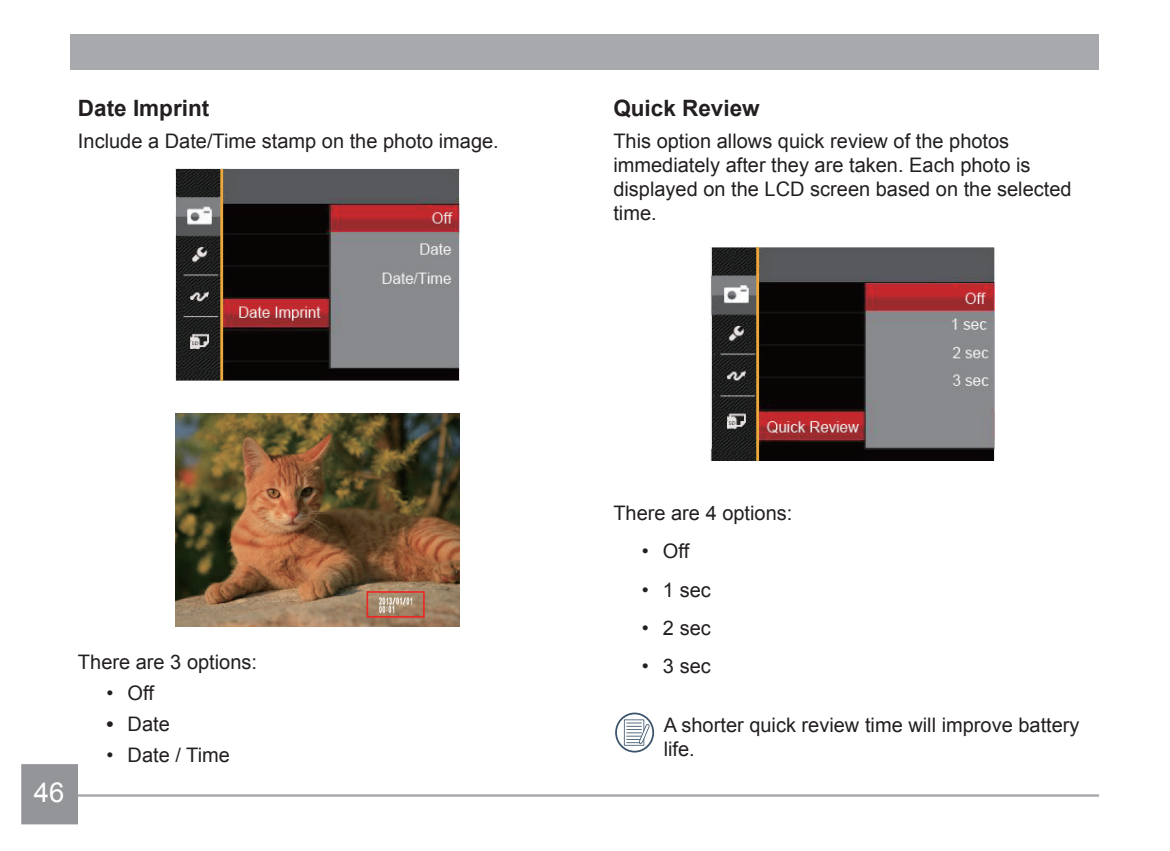
<style>
.page{position:relative;width:1170px;height:851px;background:#fff}
.page>*{position:absolute;margin:0;border:0;box-sizing:border-box;transform-origin:0 0}
.t1{font:27.5px "Arial";color:#fff}
.t2{font:700 22.5px "Arial";color:#231f20}
.t3{font:20px/24px "Arial";color:#231f20}
.s1{font-weight:700}
</style>
<div class="page">
<hr style="left:78px;top:794px;width:1020px;height:2px;background:#a8a9ad">
<div style="left:23px;top:765px;width:54px;height:58px;background:#939598"></div>
<div style="left:21px;top:764px;width:57px;height:60px;border:2px solid #939598"></div>
<div style="left:71px;top:34px;width:1027px;height:36px;background:#a8a9ad"></div>
<img style="left:175px;top:169px;width:284px;height:211px">
<img style="left:175px;top:413px;width:284px;height:213px">
<img style="left:710px;top:248px;width:284px;height:212px">
<svg style="left:615px;top:712px;width:39px;height:40px"></svg>
<p class="t2" style="left:78px;top:93px;width:133px">Date Imprint</p>
<p class="t3" style="left:78px;top:129px;width:422px">Include a Date/Time stamp on the photo image.</p>
<h1 class="t1" style="left:34px;top:773px;width:30px">46</h1>
<p class="t3" style="left:78px;top:650px;width:180px">There are 3 options:</p>
<p class="t3" style="left:106px;top:681px;width:49px">• Off</p>
<p class="t3" style="left:106px;top:712px;width:65px"><span class="s1">•</span> Date</p>
<p class="t3" style="left:106px;top:743px;width:125px">• Date / Time</p>
<p class="t2" style="left:613px;top:93px;width:148px">Quick Review</p>
<p class="t3" style="left:613px;top:129px;width:460px">This option allows quick review of the photos immediately after they are taken. Each photo is displayed on the LCD screen based on the selected time.</p>
<p class="t3" style="left:613px;top:501px;width:180px">There are 4 options:</p>
<p class="t3" style="left:641px;top:539px;width:49px">• Off</p>
<p class="t3" style="left:641px;top:577px;width:71px">• 1 sec</p>
<p class="t3" style="left:641px;top:615px;width:71px">• 2 sec</p>
<p class="t3" style="left:641px;top:654px;width:71px">• 3 sec</p>
<p class="t3" style="left:663px;top:713px;width:417px">A shorter quick review time will improve battery life.</p>
</div>
